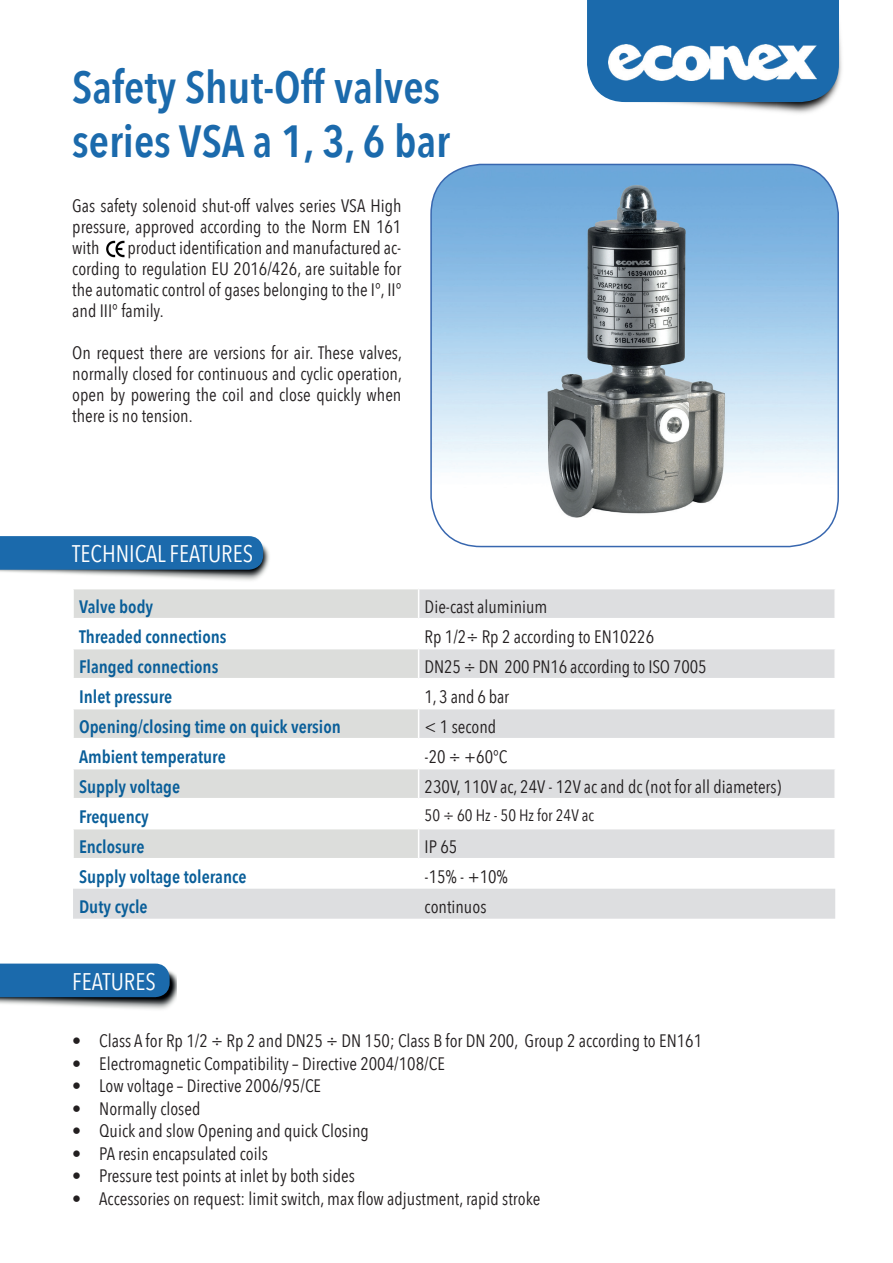
<style>
.page{position:relative;width:893px;height:1263px;background:#fff}
.page>*{position:absolute;margin:0;border:0;box-sizing:border-box;transform-origin:0 0}
.t1{font:600 45px/54px "Avenir Next Condensed";color:#1b6aac}
.t2{font:24px "Avenir Next Condensed";color:#fff}
.t3{font:18px/21px "Avenir Next Condensed";color:#231f20;text-align:justify}
.t4{font:600 18px "Avenir Next Condensed";color:#095e99}
.t5{font:16.5px "Avenir Next Condensed";color:#231f20}
</style>
<div class="page">
<img style="left:625px;top:26px;width:217px;height:88px">
<img style="left:106px;top:240px;width:18px;height:18px">
<img style="left:431px;top:164px;width:407px;height:382px">
<div style="left:430px;top:164px;width:409px;height:383px;border:2px solid #3867af;border-radius:50px"></div>
<img style="left:0;top:545px;width:270px;height:36px">
<div style="left:0;top:536px;width:263px;height:34px;background:#1b6aac"></div>
<img style="left:0;top:971px;width:176px;height:39px">
<div style="left:0;top:963px;width:170px;height:34px;background:#1b6aac"></div>
<div style="left:587px;top:0;width:252px;height:102px;background:#1b6aac"></div>
<svg style="left:73px;top:589px;width:762px;height:330px"></svg>
<hr style="left:834px;top:859px;width:2px;height:27px;background:#fff">
<img style="left:608px;top:45px;width:208px;height:35px">
<h1 class="t1" style="left:72px;top:59px;width:379px">Safety Shut-Off valves series VSA a 1, 3, 6 bar</h1>
<p class="t3" style="left:72px;top:194px;width:331px">Gas safety solenoid shut-off valves series VSA High pressure, approved according to the Norm EN 161 with</p>
<p class="t3" style="left:72px;top:236px;width:331px;text-indent:55px">product identification and manufactured ac&shy;cording to regulation EU 2016/426, are suitable for the automatic control of gases belonging to the I°, II° and III° family.</p>
<p class="t3" style="left:72px;top:341px;width:331px">On request there are versions for air. These valves, normally closed for continuous and cyclic operation, open by powering the coil and close quickly when there is no tension.</p>
<h2 class="t2" style="left:72px;top:533px;width:182px">TECHNICAL FEATURES</h2>
<p class="t4" style="left:79px;top:591px;width:76px">Valve body</p>
<p class="t3" style="left:425px;top:595px;width:124px">Die-cast aluminium</p>
<p class="t4" style="left:79px;top:621px;width:149px">Threaded connections</p>
<p class="t3" style="left:425px;top:625px;width:231px">Rp 1/2÷ Rp 2 according to EN10226</p>
<p class="t4" style="left:79px;top:651px;width:141px">Flanged connections</p>
<p class="t3" style="left:425px;top:655px;width:283px">DN25 ÷ DN 200 PN16 according to ISO 7005</p>
<p class="t4" style="left:79px;top:681px;width:95px">Inlet pressure</p>
<p class="t3" style="left:425px;top:685px;width:86px">1, 3 and 6 bar</p>
<p class="t4" style="left:79px;top:711px;width:263px">Opening/closing time on quick version</p>
<p class="t3" style="left:425px;top:715px;width:73px">&lt; 1 second</p>
<p class="t4" style="left:79px;top:741px;width:148px">Ambient temperature</p>
<p class="t3" style="left:425px;top:745px;width:84px">-20 ÷ +60°C</p>
<p class="t4" style="left:79px;top:771px;width:103px">Supply voltage</p>
<p class="t3" style="left:425px;top:775px;width:358px">230V, 110V ac, 24V - 12V ac and dc (not for all diameters)</p>
<p class="t4" style="left:79px;top:801px;width:71px">Frequency</p>
<p class="t5" style="left:425px;top:801px;width:171px">50 ÷ 60 Hz - 50 Hz for 24V ac</p>
<p class="t4" style="left:79px;top:831px;width:67px">Enclosure</p>
<p class="t3" style="left:425px;top:835px;width:34px">IP 65</p>
<p class="t4" style="left:79px;top:861px;width:169px">Supply voltage tolerance</p>
<p class="t3" style="left:425px;top:865px;width:85px">-15% - +10%</p>
<p class="t4" style="left:79px;top:891px;width:70px">Duty cycle</p>
<p class="t3" style="left:425px;top:895px;width:63px">continuos</p>
<h2 class="t2" style="left:72px;top:961px;width:85px">FEATURES</h2>
<p class="t3" style="left:72px;top:1030px;width:631px">• Class A for Rp 1/2 ÷ Rp 2 and DN25 ÷ DN 150; Class B for DN 200, Group 2 according to EN161</p>
<p class="t3" style="left:72px;top:1052px;width:374px">• Electromagnetic Compatibility – Directive 2004/108/CE</p>
<p class="t3" style="left:72px;top:1075px;width:250px">• Low voltage – Directive 2006/95/CE</p>
<p class="t3" style="left:72px;top:1097px;width:130px">• Normally closed</p>
<p class="t3" style="left:72px;top:1120px;width:298px">• Quick and slow Opening and quick Closing</p>
<p class="t3" style="left:72px;top:1142px;width:197px">• PA resin encapsulated coils</p>
<p class="t3" style="left:72px;top:1165px;width:284px">• Pressure test points at inlet by both sides</p>
<p class="t3" style="left:72px;top:1187px;width:469px">• Accessories on request: limit switch, max flow adjustment, rapid stroke</p>
</div>
